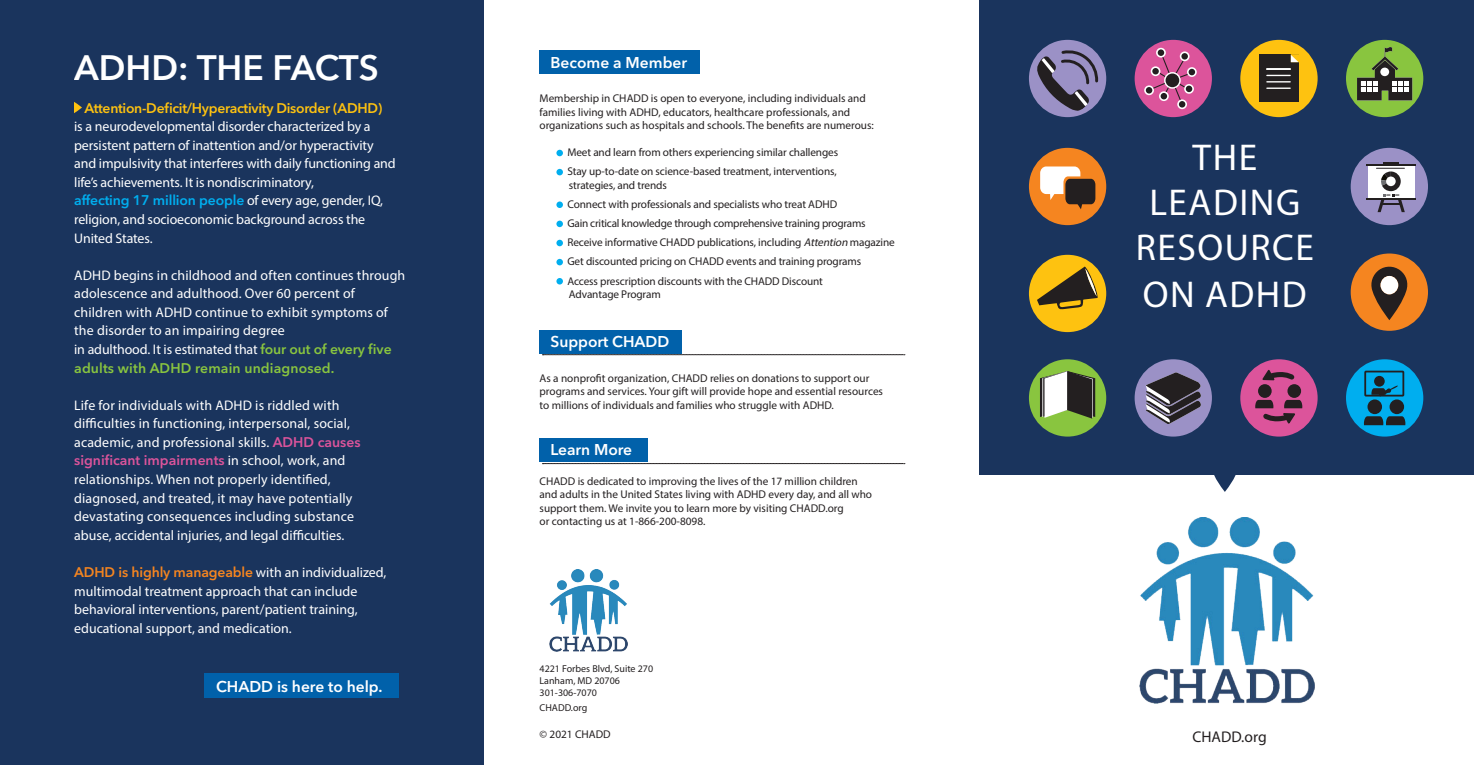
<style>
.page{position:relative;width:1474px;height:765px;background:#fff}
.page>*{position:absolute;margin:0;border:0;box-sizing:border-box;transform-origin:0 0}
.t1{font:37.5px "Myriad Pro";letter-spacing:.04em;color:#fff}
.t2{font:600 35px "Avenir Next LT Pro";color:#fff}
.t3{font:600 15.5px "Avenir Next LT Pro";color:#fff}
.t4{font:15.5px "Myriad Pro";color:#231f20}
.t5{font:13.88px/18.6px "Myriad Pro";color:#fff}
.t6{font:600 13.88px/18.6px "Avenir Next LT Pro";letter-spacing:.01em;color:#89c53f}
.t7{font:600 13.88px "Avenir Next LT Pro";letter-spacing:-.02em;color:#fec210}
.t8{font:11.25px/13.5px "Myriad Pro";letter-spacing:-.005em;color:#231f20}
.t9{font:10px "Myriad Pro";color:#231f20}
.s1{font-family:"Avenir Next LT Pro";font-weight:600;color:#00aeef}
.s2{font-family:"Myriad Pro";font-weight:400;color:#fff}
.s3{font-family:"Avenir Next LT Pro";font-weight:600;color:#dc549b}
.s4{font-family:"Avenir Next LT Pro";font-weight:600;color:#f58520}
.s5{font-style:italic}
</style>
<div class="page">
<svg style="left:542px;top:355px;width:363px;height:1px"></svg>
<svg style="left:542px;top:463px;width:363px;height:1px"></svg>
<div style="left:979px;top:0;width:495px;height:474px;background:#1a345d"></div>
<div style="left:539px;top:50px;width:161px;height:24px;background:#0161aa"></div>
<div style="left:556px;top:150px;width:7px;height:6px;background:#00aeef;border-radius:50%"></div>
<div style="left:556px;top:169px;width:7px;height:6px;background:#00aeef;border-radius:50%"></div>
<div style="left:556px;top:202px;width:7px;height:6px;background:#00aeef;border-radius:50%"></div>
<div style="left:556px;top:221px;width:7px;height:6px;background:#00aeef;border-radius:50%"></div>
<div style="left:556px;top:240px;width:7px;height:6px;background:#00aeef;border-radius:50%"></div>
<div style="left:556px;top:259px;width:7px;height:6px;background:#00aeef;border-radius:50%"></div>
<div style="left:556px;top:278px;width:7px;height:7px;background:#00aeef;border-radius:50%"></div>
<div style="left:539px;top:330px;width:143px;height:24px;background:#0161aa"></div>
<div style="left:539px;top:438px;width:108px;height:24px;background:#0161aa"></div>
<div style="left:1240px;top:359px;width:77px;height:78px;background:#dc549b;border-radius:50%"></div>
<div style="left:1350px;top:254px;width:78px;height:77px;background:#f58520;border-radius:50%"></div>
<div style="left:1240px;top:40px;width:77px;height:77px;background:#fec210;border-radius:50%"></div>
<div style="left:1346px;top:40px;width:77px;height:77px;background:#89c53f;border-radius:50%"></div>
<div style="left:1346px;top:359px;width:77px;height:78px;background:#00aeef;border-radius:50%"></div>
<div style="left:1029px;top:148px;width:77px;height:77px;background:#f58520;border-radius:50%"></div>
<div style="left:1350px;top:148px;width:78px;height:77px;background:#9b91c6;border-radius:50%"></div>
<div style="left:0;top:0;width:483px;height:765px;background:#1a345d"></div>
<div style="left:205px;top:673px;width:194px;height:25px;background:#0161aa"></div>
<svg style="left:74px;top:102px;width:8px;height:11px"></svg>
<svg style="left:1210px;top:474px;width:29px;height:18px"></svg>
<svg style="left:1357px;top:47px;width:55px;height:53px"></svg>
<div style="left:1029px;top:255px;width:77px;height:77px;background:#fec210;border-radius:50%"></div>
<svg style="left:1037px;top:267px;width:61px;height:43px"></svg>
<div style="left:1134px;top:40px;width:78px;height:77px;background:#dc549b;border-radius:50%"></div>
<svg style="left:1156px;top:48px;width:10px;height:10px"></svg>
<div style="left:1158px;top:49px;width:6px;height:7px;background:#231f20;border-radius:50%"></div>
<svg style="left:1187px;top:67px;width:10px;height:10px"></svg>
<div style="left:1188px;top:69px;width:7px;height:6px;background:#231f20;border-radius:50%"></div>
<svg style="left:1184px;top:84px;width:10px;height:10px"></svg>
<svg style="left:1148px;top:52px;width:44px;height:50px"></svg>
<svg style="left:1177px;top:99px;width:10px;height:10px"></svg>
<div style="left:1179px;top:101px;width:6px;height:7px;background:#231f20;border-radius:50%"></div>
<svg style="left:1159px;top:91px;width:10px;height:10px"></svg>
<div style="left:1160px;top:93px;width:7px;height:6px;background:#231f20;border-radius:50%"></div>
<svg style="left:1144px;top:85px;width:10px;height:10px"></svg>
<div style="left:1146px;top:87px;width:6px;height:7px;background:#231f20;border-radius:50%"></div>
<svg style="left:1151px;top:66px;width:9px;height:10px"></svg>
<div style="left:1152px;top:68px;width:7px;height:6px;background:#231f20;border-radius:50%"></div>
<svg style="left:1164px;top:72px;width:17px;height:17px"></svg>
<div style="left:1165px;top:74px;width:14px;height:13px;background:#231f20;border-radius:50%"></div>
<div style="left:1040px;top:167px;width:40px;height:27px;background:#fff;border-radius:6px"></div>
<svg style="left:1049px;top:176px;width:46px;height:33px"></svg>
<div style="left:1368px;top:166px;width:46px;height:32px;background:#fff"></div>
<hr style="left:1366px;top:164px;width:50px;height:2px;background:#231f20">
<hr style="left:1366px;top:198px;width:50px;height:1px;background:#231f20">
<hr style="left:1383px;top:162px;width:16px;height:3px;background:#231f20">
<svg style="left:1376px;top:168px;width:29px;height:44px"></svg>
<svg style="left:1371px;top:266px;width:37px;height:54px"></svg>
<div style="left:1380px;top:276px;width:18px;height:18px;background:#fff;border-radius:50%"></div>
<div style="left:1029px;top:359px;width:77px;height:78px;background:#89c53f;border-radius:50%"></div>
<svg style="left:1040px;top:371px;width:55px;height:48px"></svg>
<div style="left:1134px;top:359px;width:78px;height:78px;background:#9b91c6;border-radius:50%"></div>
<svg style="left:1145px;top:372px;width:56px;height:52px"></svg>
<div style="left:1259px;top:55px;width:40px;height:47px;background:#231f20"></div>
<svg style="left:1291px;top:54px;width:8px;height:8px"></svg>
<svg style="left:1267px;top:88px;width:23px;height:1px"></svg>
<hr style="left:1267px;top:81px;width:23px;height:2px;background:#fff">
<svg style="left:1267px;top:75px;width:23px;height:1px"></svg>
<hr style="left:1267px;top:68px;width:23px;height:2px;background:#fff">
<div style="left:1258px;top:384px;width:13px;height:14px;background:#231f20;border-radius:50%"></div>
<div style="left:1287px;top:384px;width:14px;height:14px;background:#231f20;border-radius:50%"></div>
<svg style="left:1262px;top:369px;width:33px;height:12px"></svg>
<svg style="left:1255px;top:400px;width:47px;height:24px"></svg>
<div style="left:1029px;top:40px;width:77px;height:77px;background:#9b91c6;border-radius:50%"></div>
<svg style="left:1036px;top:49px;width:63px;height:62px"></svg>
<div style="left:1367px;top:399px;width:15px;height:15px;background:#231f20;border-radius:50%"></div>
<div style="left:1389px;top:399px;width:15px;height:15px;background:#231f20;border-radius:50%"></div>
<svg style="left:1364px;top:416px;width:41px;height:9px"></svg>
<div style="left:1374px;top:376px;width:11px;height:11px;background:#231f20;border-radius:50%"></div>
<div style="left:1364px;top:371px;width:40px;height:26px;border:2px solid #231f20"></div>
<svg style="left:1371px;top:385px;width:27px;height:12px"></svg>
<img style="left:550px;top:569px;width:77px;height:82px">
<img style="left:1140px;top:518px;width:174px;height:185px">
<p class="t2" style="left:74px;top:47px;width:306px">ADHD: THE FACTS</p>
<p class="t7" style="left:84px;top:99px;width:300px">Attention-Deficit/Hyperactivity Disorder (ADHD)</p>
<p class="t5" style="left:74px;top:117px;width:323px">is a neurodevelopmental disorder characterized by a persistent pattern of inattention and/or hyperactivity and impulsivity that interferes with daily functioning and life’s achievements. It is nondiscriminatory,</p>
<p class="t5" style="left:74px;top:191px;width:310px"><span class="s1">affecting 17 million people</span> of every age, gender, IQ, religion, and socioeconomic background across the<br>United States.</p>
<p class="t5" style="left:74px;top:266px;width:333px">ADHD begins in childhood and often continues through adolescence and adulthood. Over 60 percent of children with ADHD continue to exhibit symptoms of the disorder to an impairing degree</p>
<p class="t6" style="left:74px;top:340px;width:319px"><span class="s2">in adulthood. It is estimated that</span> four out of every five adults with ADHD remain undiagnosed.</p>
<p class="t5" style="left:74px;top:396px;width:288px">Life for individuals with ADHD is riddled with difficulties in functioning, interpersonal, social, academic, and professional skills. <span class="s3">ADHD causes significant impairments</span> in school, work, and relationships. When not properly identified, diagnosed, and treated, it may have potentially devastating consequences including substance abuse, accidental injuries, and legal difficulties.</p>
<p class="t5" style="left:74px;top:563px;width:314px"><span class="s4">ADHD is highly manageable</span> with an individualized, multimodal treatment approach that can include behavioral interventions, parent/patient training, educational support, and medication.</p>
<p class="t3" style="left:216px;top:677px;width:168px">CHADD is here to help.</p>
<p class="t3" style="left:550px;top:53px;width:138px">Become a Member</p>
<p class="t8" style="left:539px;top:92px;width:336px">Membership in CHADD is open to everyone, including individuals and families living with ADHD, educators, healthcare professionals, and organizations such as hospitals and schools. The benefits are numerous:</p>
<p class="t8" style="left:567px;top:146px;width:272px">Meet and learn from others experiencing similar challenges</p>
<p class="t8" style="left:567px;top:165px;width:271px">Stay up-to-date on science-based treatment, interventions, strategies, and trends</p>
<p class="t8" style="left:567px;top:197px;width:271px">Connect with professionals and specialists who treat ADHD</p>
<p class="t8" style="left:567px;top:216px;width:300px">Gain critical knowledge through comprehensive training programs</p>
<p class="t8" style="left:567px;top:236px;width:329px">Receive informative CHADD publications, including <span class="s5">Attention</span> magazine</p>
<p class="t8" style="left:567px;top:255px;width:295px">Get discounted pricing on CHADD events and training programs</p>
<p class="t8" style="left:567px;top:274px;width:257px">Access prescription discounts with the CHADD Discount<br>Advantage Program</p>
<p class="t3" style="left:550px;top:332px;width:120px">Support CHADD</p>
<p class="t8" style="left:539px;top:371px;width:345px">As a nonprofit organization, CHADD relies on donations to support our programs and services. Your gift will provide hope and essential resources to millions of individuals and families who struggle with ADHD.</p>
<p class="t3" style="left:550px;top:440px;width:83px">Learn More</p>
<p class="t8" style="left:539px;top:474px;width:334px">CHADD is dedicated to improving the lives of the 17 million children and adults in the United States living with ADHD every day, and all who support them. We invite you to learn more by visiting CHADD.org<br>or contacting us at 1-866-200-8098.</p>
<p class="t9" style="left:539px;top:663px;width:115px">4221 Forbes Blvd, Suite 270</p>
<p class="t9" style="left:539px;top:675px;width:82px">Lanham, MD 20706</p>
<p class="t9" style="left:539px;top:687px;width:59px">301-306-7070</p>
<p class="t9" style="left:539px;top:702px;width:49px">CHADD.org</p>
<p class="t8" style="left:539px;top:728px;width:73px">© 2021 CHADD</p>
<p class="t1" style="left:1192px;top:134px;width:66px">THE</p>
<p class="t1" style="left:1149px;top:179px;width:152px">LEADING</p>
<p class="t1" style="left:1136px;top:224px;width:180px">RESOURCE</p>
<p class="t1" style="left:1143px;top:271px;width:165px">ON ADHD</p>
<p class="t4" style="left:1192px;top:727px;width:76px">CHADD.org</p>
</div>
